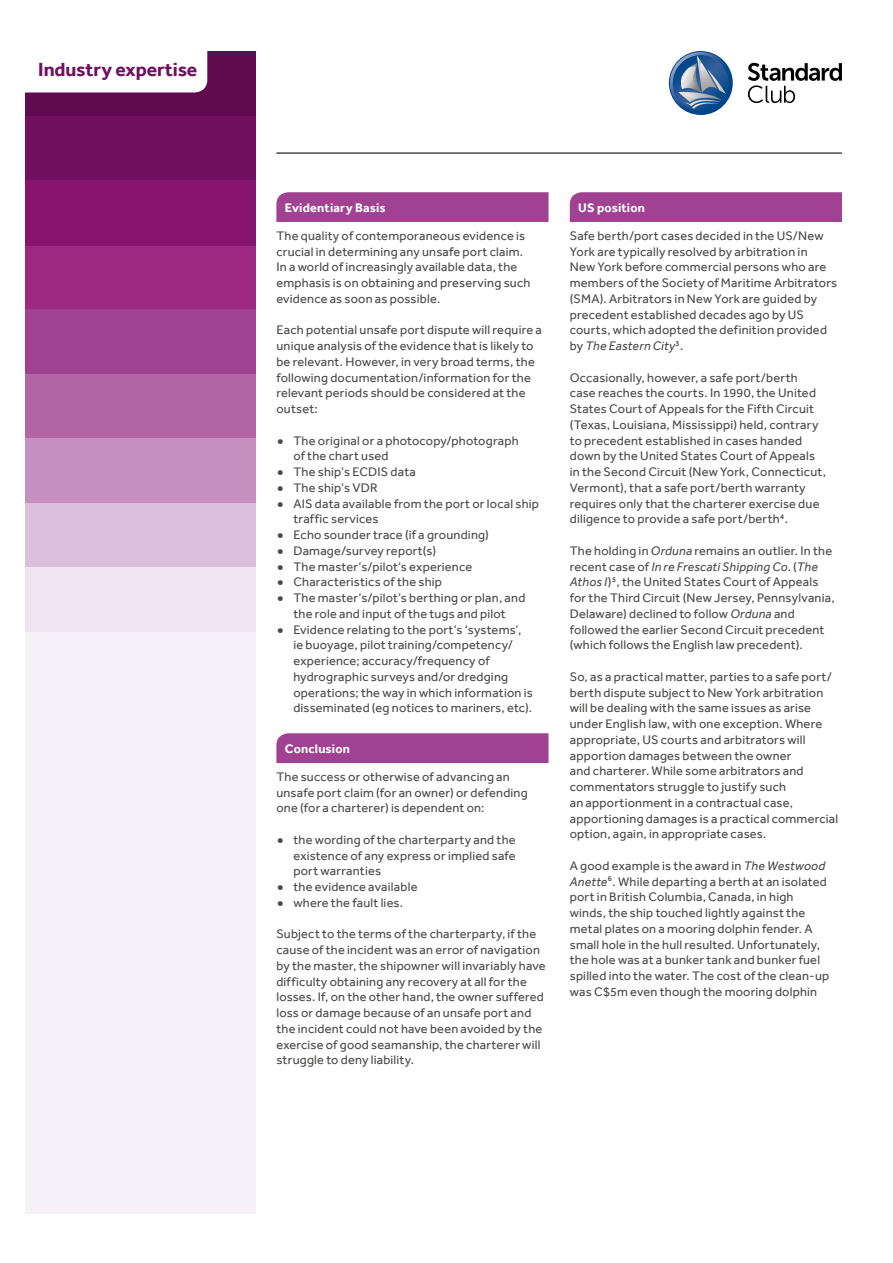
<style>
.page{position:relative;width:893px;height:1263px;background:#fff}
.page>*{position:absolute;margin:0;border:0;box-sizing:border-box;transform-origin:0 0}
.t1{font:700 19.5px "Effra";letter-spacing:-.005em;color:#71105f}
.t2{font:12.75px/15.8px "Effra";letter-spacing:.015em;color:#4a4948}
.t3{font:700 12.75px "Effra";letter-spacing:.015em;color:#fff}
.s1{font-size:19.5px}
.s2{font-style:italic}
</style>
<div class="page">
<div style="left:26px;top:52px;width:230px;height:1161px;background:#f6f0f8"></div>
<div style="left:26px;top:567px;width:230px;height:64px;background:#f0e4f2"></div>
<div style="left:26px;top:502px;width:230px;height:65px;background:#dbbfdd"></div>
<div style="left:26px;top:438px;width:230px;height:64px;background:#c691c1"></div>
<div style="left:26px;top:373px;width:230px;height:65px;background:#b365a5"></div>
<div style="left:26px;top:309px;width:230px;height:64px;background:#a04191"></div>
<div style="left:26px;top:244px;width:230px;height:65px;background:#9c2882"></div>
<div style="left:26px;top:180px;width:230px;height:65px;background:#871570"></div>
<div style="left:26px;top:115px;width:230px;height:65px;background:#71105f"></div>
<div style="left:26px;top:51px;width:230px;height:64px;background:#600b50"></div>
<div style="left:26px;top:51px;width:181px;height:41px;background:#fff"></div>
<svg style="left:748px;top:63px;width:94px;height:40px"></svg>
<svg style="left:669px;top:51px;width:64px;height:64px"></svg>
<svg style="left:670px;top:52px;width:62px;height:62px"></svg>
<svg style="left:673px;top:55px;width:56px;height:56px"></svg>
<svg style="left:678px;top:55px;width:49px;height:54px;background:#5f81a8"></svg>
<hr style="left:276px;top:152px;width:566px;height:2px;background:#4a4948">
<div style="left:276px;top:192px;width:273px;height:30px;background:#a04191"></div>
<div style="left:276px;top:733px;width:273px;height:30px;background:#a04191"></div>
<div style="left:570px;top:192px;width:272px;height:30px;background:#a04191"></div>
<h1 class="t1" style="left:38px;top:58px;width:161px">Industry expertise</h1>
<p class="t3" style="left:285px;top:200px;width:102px">Evidentiary Basis</p>
<p class="t2" style="left:276px;top:228px;width:256px">The quality of contemporaneous evidence is crucial in determining any unsafe port claim.<br>In a world of increasingly available data, the emphasis is on obtaining and preserving such evidence as soon as possible.</p>
<p class="t2" style="left:276px;top:322px;width:267px">Each potential unsafe port dispute will require a unique analysis of the evidence that is likely to be relevant. However, in very broad terms, the following documentation/information for the relevant periods should be considered at the outset:</p>
<p class="t2" style="left:293px;top:432px;width:227px;text-indent:-17px"><span class="s1">•</span> The original or a photocopy/photograph of the chart used</p>
<p class="t2" style="left:276px;top:464px;width:141px"><span class="s1">•</span> The ship’s ECDIS data</p>
<p class="t2" style="left:276px;top:480px;width:103px"><span class="s1">•</span> The ship’s VDR</p>
<p class="t2" style="left:293px;top:495px;width:247px;text-indent:-17px"><span class="s1">•</span> AIS data available from the port or local ship traffic services</p>
<p class="t2" style="left:276px;top:527px;width:214px"><span class="s1">•</span> Echo sounder trace (if a grounding)</p>
<p class="t2" style="left:276px;top:543px;width:161px"><span class="s1">•</span> Damage/survey report(s)</p>
<p class="t2" style="left:276px;top:558px;width:197px"><span class="s1">•</span> The master’s/pilot’s experience</p>
<p class="t2" style="left:276px;top:574px;width:167px"><span class="s1">•</span> Characteristics of the ship</p>
<p class="t2" style="left:276px;top:590px;width:250px;text-align:center"><span class="s1">•</span> The master’s/pilot’s berthing or plan, and the role and input of the tugs and pilot</p>
<p class="t2" style="left:293px;top:621px;width:241px;text-indent:-17px"><span class="s1">•</span> Evidence relating to the port’s ‘systems’, ie buoyage, pilot training/competency/ experience; accuracy/frequency of hydrographic surveys and/or dredging operations; the way in which information is disseminated (eg notices to mariners, etc).</p>
<p class="t3" style="left:285px;top:741px;width:67px">Conclusion</p>
<p class="t2" style="left:276px;top:769px;width:253px">The success or otherwise of advancing an unsafe port claim (for an owner) or defending one (for a charterer) is dependent on:</p>
<p class="t2" style="left:293px;top:832px;width:224px;text-align:justify;text-indent:-17px"><span class="s1">•</span> the wording of the charterparty and the existence of any express or implied safe port warranties</p>
<p class="t2" style="left:276px;top:879px;width:143px"><span class="s1">•</span> the evidence available</p>
<p class="t2" style="left:276px;top:895px;width:128px"><span class="s1">•</span> where the fault lies.</p>
<p class="t2" style="left:276px;top:926px;width:271px">Subject to the terms of the charterparty, if the cause of the incident was an error of navigation by the master, the shipowner will invariably have difficulty obtaining any recovery at all for the losses. If, on the other hand, the owner suffered loss or damage because of an unsafe port and the incident could not have been avoided by the exercise of good seamanship, the charterer will struggle to deny liability.</p>
<p class="t3" style="left:578px;top:200px;width:68px">US position</p>
<p class="t2" style="left:570px;top:228px;width:269px">Safe berth/port cases decided in the US/New York are typically resolved by arbitration in<br>New York before commercial persons who are members of the Society of Maritime Arbitrators (SMA). Arbitrators in New York are guided by precedent established decades ago by US courts, which adopted the definition provided by <span class="s2">The Eastern City</span><sup>3</sup>.</p>
<p class="t2" style="left:570px;top:369px;width:258px">Occasionally, however, a safe port/berth case reaches the courts. In 1990, the United States Court of Appeals for the Fifth Circuit (Texas, Louisiana, Mississippi) held, contrary to precedent established in cases handed down by the United States Court of Appeals in the Second Circuit (New York, Connecticut, Vermont), that a safe port/berth warranty requires only that the charterer exercise due diligence to provide a safe port/berth<sup>4</sup>.</p>
<p class="t2" style="left:570px;top:543px;width:266px">The holding in <span class="s2">Orduna</span> remains an outlier. In the recent case of <span class="s2">In re Frescati Shipping Co</span>. (<span class="s2">The Athos I</span>)<sup>5</sup>, the United States Court of Appeals for the Third Circuit (New Jersey, Pennsylvania, Delaware) declined to follow <span class="s2">Orduna</span> and followed the earlier Second Circuit precedent (which follows the English law precedent).</p>
<p class="t2" style="left:570px;top:669px;width:270px">So, as a practical matter, parties to a safe port/ berth dispute subject to New York arbitration will be dealing with the same issues as arise under English law, with one exception. Where appropriate, US courts and arbitrators will apportion damages between the owner<br>and charterer. While some arbitrators and commentators struggle to justify such<br>an apportionment in a contractual case, apportioning damages is a practical commercial option, again, in appropriate cases.</p>
<p class="t2" style="left:570px;top:858px;width:261px">A good example is the award in <span class="s2">The Westwood Anette</span><sup>6</sup>. While departing a berth at an isolated port in British Columbia, Canada, in high winds, the ship touched lightly against the metal plates on a mooring dolphin fender. A small hole in the hull resulted. Unfortunately, the hole was at a bunker tank and bunker fuel spilled into the water. The cost of the clean-up was C$5m even though the mooring dolphin</p>
</div>
